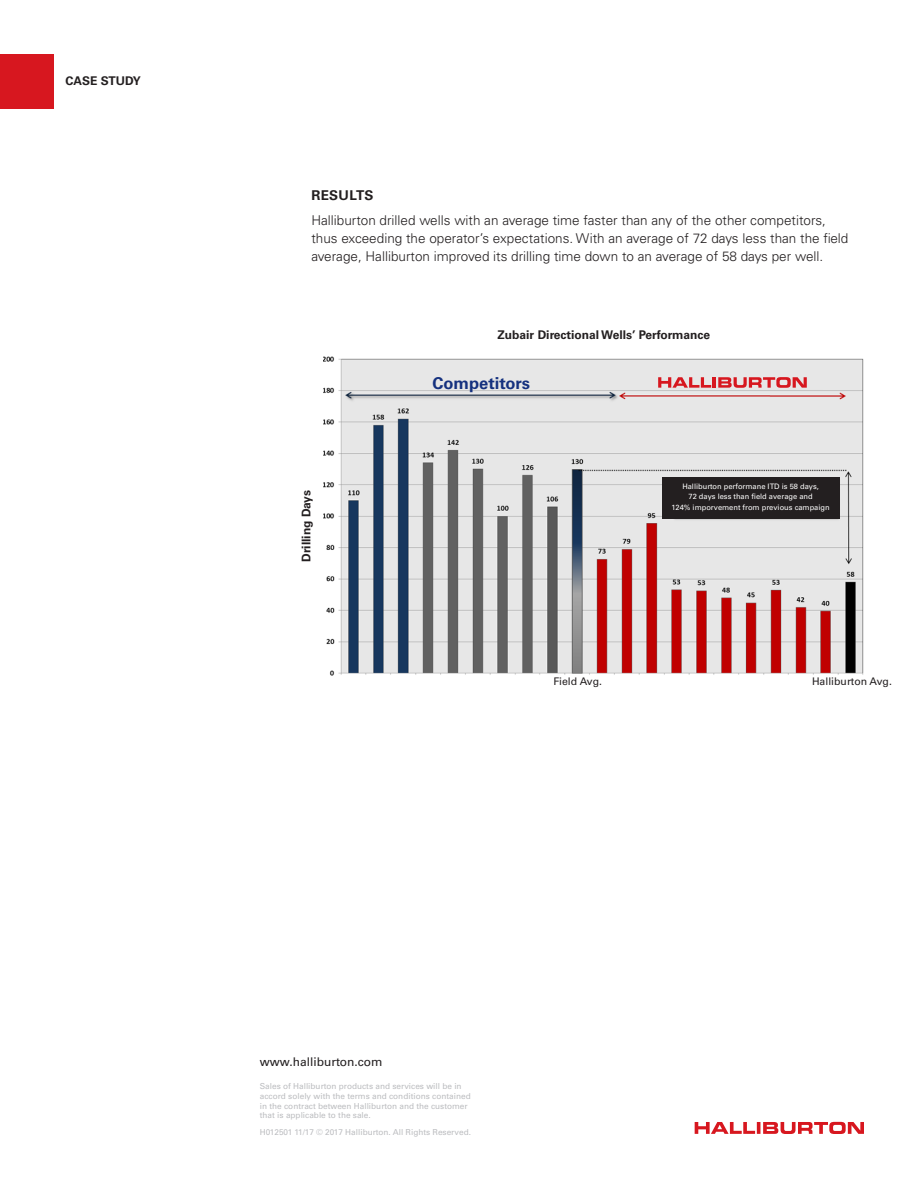
<style>
.page{position:relative;width:918px;height:1188px;background:#fff}
.page>*{position:absolute;margin:0;border:0;box-sizing:border-box;transform-origin:0 0}
.Case_Study_Top_Right{font:700 16.5px "Univers LT Std";color:#15317f}
.Body{font:300 13.5px/18px "Univers LT Std";color:#231f20}
.Body_Header{font:700 13.5px "Univers LT Std";letter-spacing:.025em;color:#231f20}
.Case_Study_Top_Right-2{font:700 12px "Univers LT Std";color:#231f20}
.t1{font:12px "Univers LT Std";color:#231f20}
.Case_Study_Top_Right-3{font:10.5px "Univers LT Std";color:#231f20}
.t2{font:8.25px/9.8px "Univers LT Std";color:#bcbdc0}
.Case_Study_Top_Right-4{font:7.5px "Univers LT Std";color:#fff}
</style>
<div class="page">
<div style="left:0;top:54px;width:54px;height:55px;background:#d7171f"></div>
<img style="left:323px;top:356px;width:541px;height:320px">
<svg style="left:658px;top:377px;width:149px;height:11px"></svg>
<div style="left:662px;top:477px;width:177px;height:42px;background:#231f20"></div>
<svg style="left:695px;top:1122px;width:169px;height:12px"></svg>
<p class="Case_Study_Top_Right-2" style="left:66px;top:74px;width:77px">CASE STUDY</p>
<p class="Body_Header" style="left:311px;top:188px;width:64px">RESULTS</p>
<p class="Body" style="left:311px;top:211px;width:539px">Halliburton drilled wells with an average time faster than any of the other competitors, thus exceeding the operator’s expectations. With an average of 72 days less than the field average, Halliburton improved its drilling time down to an average of 58 days per well.</p>
<p class="Case_Study_Top_Right-2" style="left:299px;top:562px;width:73px;rotate:-90deg">Drilling Days</p>
<p class="Case_Study_Top_Right-2" style="left:498px;top:328px;width:214px">Zubair Directional Wells’ Performance</p>
<p class="Case_Study_Top_Right" style="left:432px;top:374px;width:99px">Competitors</p>
<p class="Case_Study_Top_Right-4" style="left:682px;top:482px;width:138px">Halliburton performane ITD is 58 days,</p>
<p class="Case_Study_Top_Right-4" style="left:689px;top:492px;width:126px">72 days less than field average and</p>
<p class="Case_Study_Top_Right-4" style="left:672px;top:503px;width:160px">124% imporvement from previous campaign</p>
<p class="Case_Study_Top_Right-3" style="left:553px;top:676px;width:50px">Field Avg.</p>
<p class="Case_Study_Top_Right-3" style="left:812px;top:676px;width:81px">Halliburton Avg.</p>
<p class="t1" style="left:260px;top:1054px;width:124px">www.halliburton.com</p>
<p class="t2" style="left:260px;top:1081px;width:212px">Sales of Halliburton products and services will be in accord solely with the terms and conditions contained in the contract between Halliburton and the customer that is applicable to the sale.</p>
<p class="t2" style="left:260px;top:1127px;width:213px">H012501 11/17 © 2017 Halliburton. All Rights Reserved.</p>
</div>
